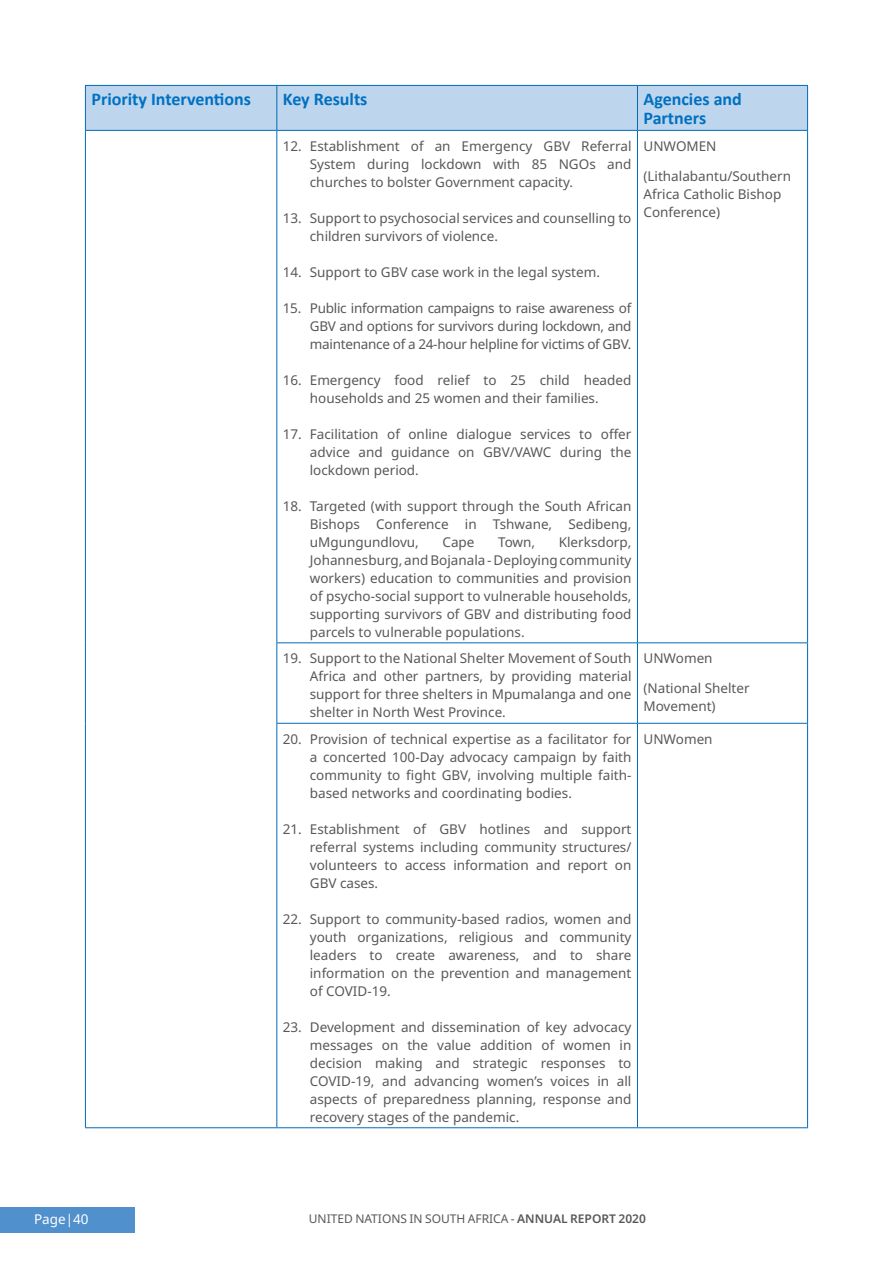
<style>
.page{position:relative;width:893px;height:1263px;background:#fff}
.page>*{position:absolute;margin:0;border:0;box-sizing:border-box;transform-origin:0 0}
.t1{font:700 18px/19.5px "Calibri";color:#0070c0}
.t2{font:13.5px/18px "Noto Sans";color:#57585a;text-align:justify}
.t3{font:13.5px "Noto Sans";color:#fff}
.t4{font:12px "Noto Sans";color:#57585a}
.s1{font-weight:600}
</style>
<div class="page">
<div style="left:86px;top:86px;width:721px;height:44px;background:#bdd6ee"></div>
<hr style="left:85px;top:85px;width:192px;height:1px;background:#006bb8">
<hr style="left:85px;top:86px;width:1px;height:44px;background:#006bb8">
<hr style="left:277px;top:85px;width:360px;height:1px;background:#006bb8">
<hr style="left:276px;top:86px;width:1px;height:44px;background:#006bb8">
<hr style="left:637px;top:85px;width:171px;height:1px;background:#006bb8">
<hr style="left:637px;top:86px;width:1px;height:44px;background:#006bb8">
<hr style="left:807px;top:86px;width:1px;height:44px;background:#006bb8">
<hr style="left:85px;top:130px;width:192px;height:1px;background:#006bb8">
<hr style="left:277px;top:130px;width:360px;height:1px;background:#006bb8">
<hr style="left:637px;top:130px;width:171px;height:1px;background:#006bb8">
<hr style="left:85px;top:131px;width:1px;height:512px;background:#006bb8">
<hr style="left:276px;top:131px;width:1px;height:511px;background:#006bb8">
<hr style="left:637px;top:131px;width:1px;height:511px;background:#006bb8">
<hr style="left:807px;top:131px;width:1px;height:511px;background:#006bb8">
<hr style="left:85px;top:643px;width:1px;height:80px;background:#006bb8">
<hr style="left:276px;top:642px;width:361px;height:1px;background:#006bb8">
<hr style="left:276px;top:643px;width:1px;height:80px;background:#006bb8">
<hr style="left:637px;top:642px;width:171px;height:1px;background:#006bb8">
<hr style="left:637px;top:643px;width:1px;height:80px;background:#006bb8">
<hr style="left:807px;top:643px;width:1px;height:80px;background:#006bb8">
<hr style="left:85px;top:723px;width:1px;height:404px;background:#006bb8">
<hr style="left:276px;top:723px;width:361px;height:1px;background:#006bb8">
<hr style="left:276px;top:724px;width:1px;height:403px;background:#006bb8">
<hr style="left:637px;top:723px;width:171px;height:1px;background:#006bb8">
<hr style="left:637px;top:724px;width:1px;height:403px;background:#006bb8">
<hr style="left:807px;top:724px;width:1px;height:403px;background:#006bb8">
<hr style="left:85px;top:1127px;width:192px;height:1px;background:#006bb8">
<hr style="left:277px;top:1127px;width:360px;height:1px;background:#006bb8">
<hr style="left:637px;top:1127px;width:171px;height:1px;background:#006bb8">
<div style="left:0;top:1207px;width:135px;height:25px;background:#5090cc"></div>
<p class="t1" style="left:91px;top:88px;width:161px">Priority Interventions</p>
<p class="t1" style="left:283px;top:88px;width:86px">Key Results</p>
<p class="t1" style="left:643px;top:88px;width:100px">Agencies and<br>Partners</p>
<p class="t2" style="left:310px;top:137px;width:323px;text-indent:-27px">12. Establishment of an Emergency GBV Referral System during lockdown with 85 NGOs and churches to bolster Government capacity.</p>
<p class="t2" style="left:310px;top:209px;width:323px;text-indent:-27px">13. Support to psychosocial services and counselling to children survivors of violence.</p>
<p class="t2" style="left:283px;top:263px;width:319px">14. Support to GBV case work in the legal system.</p>
<p class="t2" style="left:310px;top:299px;width:323px;text-indent:-27px">15. Public information campaigns to raise awareness of GBV and options for survivors during lockdown, and maintenance of a 24-hour helpline for victims of GBV.</p>
<p class="t2" style="left:283px;top:371px;width:350px;text-align:center">16. Emergency food relief to 25 child headed households and 25 women and their families.</p>
<p class="t2" style="left:310px;top:425px;width:323px;text-indent:-27px">17. Facilitation of online dialogue services to offer advice and guidance on GBV/VAWC during the lockdown period.</p>
<p class="t2" style="left:310px;top:497px;width:323px;text-indent:-27px">18. Targeted (with support through the South African Bishops Conference in Tshwane, Sedibeng, uMgungundlovu,</p>
<p class="t2" style="left:643px;top:137px;width:75px">UNWOMEN</p>
<p class="t2" style="left:643px;top:167px;width:149px;text-align:left">(Lithalabantu/Southern<br>Africa Catholic Bishop<br>Conference)</p>
<p class="t2" style="left:310px;top:533px;width:323px;text-indent:249px">Klerksdorp, Johannesburg, and Bojanala - Deploying community workers) education to communities and provision of psycho-social support to vulnerable households, supporting survivors of GBV and distributing food parcels to vulnerable populations.</p>
<p class="t2" style="left:442px;top:533px;width:34px">Cape</p>
<p class="t2" style="left:498px;top:533px;width:39px">Town,</p>
<p class="t2" style="left:310px;top:650px;width:323px;text-indent:-27px">19. Support to the National Shelter Movement of South Africa and other partners, by providing material support for three shelters in Mpumalanga and one shelter in North West Province.</p>
<p class="t2" style="left:643px;top:650px;width:71px">UNWomen</p>
<p class="t2" style="left:643px;top:680px;width:108px">(National Shelter<br>Movement)</p>
<p class="t2" style="left:310px;top:730px;width:323px;text-indent:-27px">20. Provision of technical expertise as a facilitator for a concerted 100-Day advocacy campaign by faith community to fight GBV, involving multiple faith&shy;based networks and coordinating bodies.</p>
<p class="t2" style="left:310px;top:820px;width:323px;text-indent:-27px">21. Establishment of GBV hotlines and support referral systems including community structures/ volunteers to access information and report on GBV cases.</p>
<p class="t2" style="left:310px;top:910px;width:323px;text-indent:-27px">22. Support to community-based radios, women and youth organizations, religious and community leaders to create awareness, and to share information on the prevention and management of COVID-19.</p>
<p class="t2" style="left:310px;top:1018px;width:323px;text-indent:-27px">23. Development and dissemination of key advocacy messages on the value addition of women in decision making and strategic responses to COVID-19, and advancing women’s voices in all aspects of preparedness planning, response and recovery stages of the pandemic.</p>
<p class="t2" style="left:643px;top:730px;width:71px">UNWomen</p>
<p class="t3" style="left:34px;top:1210px;width:56px">Page|40</p>
<p class="t4" style="left:309px;top:1210px;width:339px">UNITED NATIONS IN SOUTH AFRICA - <span class="s1">ANNUAL REPORT 2020</span></p>
</div>
